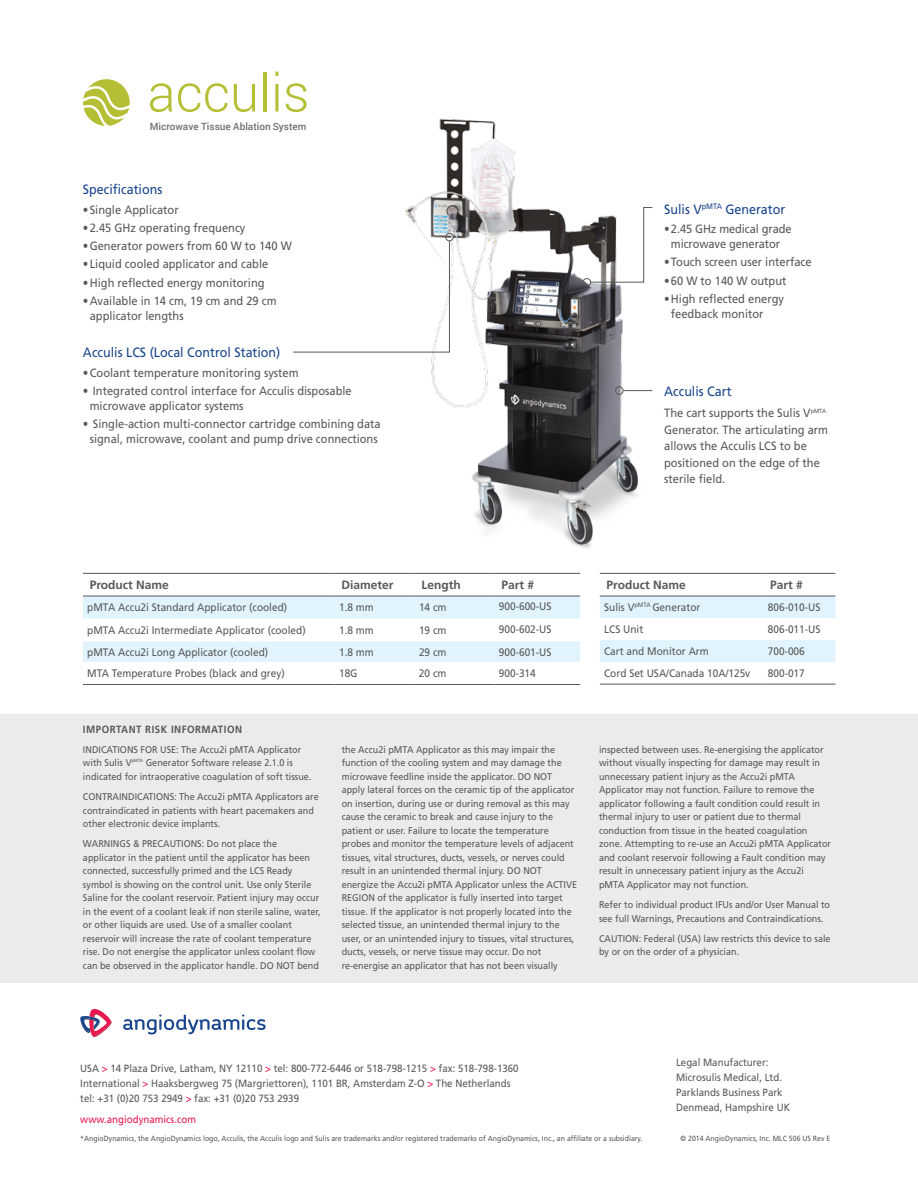
<style>
.page{position:relative;width:918px;height:1188px;background:#fff}
.page>*{position:absolute;margin:0;border:0;box-sizing:border-box;transform-origin:0 0}
.t1{font:300 52.35px "Roboto";color:#b5be35}
.t2{font:13.5px "Frutiger LT Std";color:#1a468d;scale:.93 1}
.t3{font:12px/15px "Frutiger LT Std";color:#58595b;scale:.93 1}
.t4{font:700 12px "Frutiger LT Std";color:#58595b}
.t5{font:10.8px "Frutiger LT Std";color:#58595b;scale:.93 1}
.t6{font:10.5px/15px "Frutiger LT Std";color:#58595b;scale:.93 1}
.t7{font:700 10.5px "Frutiger LT Std";letter-spacing:.05em;color:#58595b;scale:.93 1}
.t8{font:10.5px "Frutiger LT Std";color:#e8194f;scale:.93 1}
.t9{font:500 9.9px "Roboto";color:#6d6e71}
.t10{font:9.75px/13.5px "Frutiger LT Std";color:#58595b;scale:.93 1}
.t11{font:7.5px "Frutiger LT Std";color:#58595b;scale:.93 1}
.t12{font:4.5px "Frutiger LT Std";color:#58595b;scale:.93 1}
.s1{color:#e8194f}
</style>
<div class="page">
<img style="left:368px;top:118px;width:285px;height:431px">
<svg style="left:80px;top:1009px;width:32px;height:28px"></svg>
<svg style="left:123px;top:1015px;width:143px;height:20px"></svg>
<div style="left:0;top:714px;width:918px;height:269px;background:#ebebec"></div>
<svg style="left:83px;top:595px;width:497px;height:1px"></svg>
<div style="left:83px;top:597px;width:497px;height:22px;background:#e1f4fd"></div>
<div style="left:83px;top:641px;width:497px;height:21px;background:#e1f4fd"></div>
<hr style="left:83px;top:573px;width:252px;height:1px;background:#58595b">
<hr style="left:335px;top:573px;width:80px;height:1px;background:#58595b">
<hr style="left:415px;top:573px;width:80px;height:1px;background:#58595b">
<hr style="left:495px;top:573px;width:85px;height:1px;background:#58595b">
<hr style="left:83px;top:596px;width:252px;height:1px;background:#58595b">
<hr style="left:335px;top:596px;width:80px;height:1px;background:#58595b">
<hr style="left:415px;top:596px;width:80px;height:1px;background:#58595b">
<hr style="left:495px;top:596px;width:85px;height:1px;background:#58595b">
<hr style="left:83px;top:684px;width:252px;height:1px;background:#58595b">
<hr style="left:335px;top:684px;width:80px;height:1px;background:#58595b">
<hr style="left:415px;top:684px;width:80px;height:1px;background:#58595b">
<hr style="left:495px;top:684px;width:85px;height:1px;background:#58595b">
<svg style="left:600px;top:597px;width:235px;height:65px"></svg>
<hr style="left:600px;top:684px;width:164px;height:1px;background:#58595b">
<hr style="left:764px;top:684px;width:71px;height:1px;background:#58595b">
<hr style="left:600px;top:573px;width:164px;height:1px;background:#58595b">
<hr style="left:764px;top:573px;width:71px;height:1px;background:#58595b">
<hr style="left:600px;top:596px;width:164px;height:1px;background:#58595b">
<hr style="left:764px;top:596px;width:71px;height:1px;background:#58595b">
<div style="left:446px;top:233px;width:7px;height:8px;border:1px solid #58595b;border-radius:50%"></div>
<svg style="left:293px;top:240px;width:157px;height:112px"></svg>
<div style="left:615px;top:387px;width:8px;height:8px;border:1px solid #58595b;border-radius:50%"></div>
<svg style="left:623px;top:390px;width:29px;height:1px"></svg>
<div style="left:583px;top:278px;width:8px;height:8px;border:1px solid #58595b;border-radius:50%"></div>
<svg style="left:590px;top:207px;width:63px;height:76px"></svg>
<svg style="left:83px;top:79px;width:47px;height:47px"></svg>
<h1 class="t1" style="left:147px;top:57px;width:164px">acculis</h1>
<p class="t9" style="left:150px;top:119px;width:158px">Microwave Tissue Ablation System</p>
<h2 class="t2" style="left:83px;top:182px;width:87px">Specifications</h2>
<p class="t3" style="left:83px;top:202px;width:104px">•Single Applicator</p>
<p class="t3" style="left:83px;top:220px;width:176px">•2.45 GHz operating frequency</p>
<p class="t3" style="left:83px;top:239px;width:226px">•Generator powers from 60 W to 140 W</p>
<p class="t3" style="left:83px;top:257px;width:201px">•Liquid cooled applicator and cable</p>
<p class="t3" style="left:83px;top:275px;width:197px">•High reflected energy monitoring</p>
<p class="t3" style="left:90px;top:293px;width:203px;text-indent:-7px">•Available in 14 cm, 19 cm and 29 cm applicator lengths</p>
<h2 class="t2" style="left:83px;top:345px;width:214px">Acculis LCS (Local Control Station)</h2>
<p class="t3" style="left:83px;top:365px;width:233px">•Coolant temperature monitoring system</p>
<p class="t3" style="left:90px;top:383px;width:283px;text-indent:-7px">• Integrated control interface for Acculis disposable microwave applicator systems</p>
<p class="t3" style="left:83px;top:417px;width:322px;text-align:center">• Single-action multi-connector cartridge combining data signal, microwave, coolant and pump drive connections</p>
<p class="t4" style="left:90px;top:578px;width:81px">Product Name</p>
<p class="t4" style="left:342px;top:578px;width:54px">Diameter</p>
<p class="t4" style="left:421px;top:578px;width:41px">Length</p>
<p class="t4" style="left:501px;top:578px;width:34px">Part #</p>
<p class="t5" style="left:87px;top:601px;width:216px">pMTA Accu2i Standard Applicator (cooled)</p>
<p class="t5" style="left:339px;top:601px;width:39px">1.8 mm</p>
<p class="t5" style="left:419px;top:601px;width:31px">14 cm</p>
<p class="t5" style="left:499px;top:600px;width:58px">900-600-US</p>
<p class="t5" style="left:87px;top:624px;width:236px">pMTA Accu2i Intermediate Applicator (cooled)</p>
<p class="t5" style="left:339px;top:624px;width:39px">1.8 mm</p>
<p class="t5" style="left:419px;top:624px;width:31px">19 cm</p>
<p class="t5" style="left:499px;top:623px;width:58px">900-602-US</p>
<p class="t5" style="left:87px;top:646px;width:196px">pMTA Accu2i Long Applicator (cooled)</p>
<p class="t5" style="left:339px;top:646px;width:39px">1.8 mm</p>
<p class="t5" style="left:419px;top:646px;width:31px">29 cm</p>
<p class="t5" style="left:499px;top:646px;width:58px">900-601-US</p>
<p class="t5" style="left:87px;top:667px;width:214px">MTA Temperature Probes (black and grey)</p>
<p class="t5" style="left:339px;top:667px;width:21px">18G</p>
<p class="t5" style="left:419px;top:667px;width:31px">20 cm</p>
<p class="t5" style="left:499px;top:667px;width:41px">900-314</p>
<p class="t7" style="left:83px;top:723px;width:173px">IMPORTANT RISK INFORMATION</p>
<h2 class="t2" style="left:664px;top:201px;width:132px">Sulis V<sup>pMTA</sup> Generator</h2>
<p class="t3" style="left:664px;top:221px;width:139px;text-align:center">•2.45 GHz medical grade microwave generator</p>
<p class="t3" style="left:664px;top:255px;width:160px">•Touch screen user interface</p>
<p class="t3" style="left:664px;top:273px;width:133px">•60 W to 140 W output</p>
<p class="t3" style="left:671px;top:291px;width:123px;text-indent:-7px">•High reflected energy feedback monitor</p>
<h2 class="t2" style="left:664px;top:384px;width:74px">Acculis Cart</h2>
<p class="t3" style="left:664px;top:405px;width:178px;line-height:16.5px">The cart supports the Sulis V<sup>pMTA<br></sup>Generator. The articulating arm allows the Acculis LCS to be positioned on the edge of the sterile field.</p>
<p class="t4" style="left:607px;top:578px;width:81px">Product Name</p>
<p class="t4" style="left:770px;top:578px;width:34px">Part #</p>
<p class="t5" style="left:604px;top:601px;width:105px">Sulis V<sup>pMTA</sup> Generator</p>
<p class="t5" style="left:768px;top:601px;width:58px">806-010-US</p>
<p class="t5" style="left:604px;top:623px;width:44px">LCS Unit</p>
<p class="t5" style="left:768px;top:623px;width:58px">806-011-US</p>
<p class="t5" style="left:604px;top:645px;width:114px">Cart and Monitor Arm</p>
<p class="t5" style="left:768px;top:645px;width:41px">700-006</p>
<p class="t5" style="left:604px;top:667px;width:159px">Cord Set USA/Canada 10A/125v</p>
<p class="t5" style="left:768px;top:667px;width:41px">800-017</p>
<p class="t10" style="left:83px;top:743px;width:236px">INDICATIONS FOR USE: The Accu2i pMTA Applicator with Sulis V</p>
<p class="t12" style="left:132px;top:758px;width:14px">pMTA</p>
<p class="t10" style="left:83px;top:756px;width:247px;text-indent:63px">Generator Software release 2.1.0 is indicated for intraoperative coagulation of soft tissue.</p>
<p class="t10" style="left:83px;top:790px;width:255px">CONTRAINDICATIONS: The Accu2i pMTA Applicators are contraindicated in patients with heart pacemakers and other electronic device implants.</p>
<p class="t10" style="left:83px;top:837px;width:257px">WARNINGS &amp; PRECAUTIONS: Do not place the applicator in the patient until the applicator has been connected, successfully primed and the LCS Ready symbol is showing on the control unit. Use only Sterile Saline for the coolant reservoir. Patient injury may occur in the event of a coolant leak if non sterile saline, water, or other liquids are used. Use of a smaller coolant reservoir will increase the rate of coolant temperature rise. Do not energise the applicator unless coolant flow can be observed in the applicator handle. DO NOT bend</p>
<p class="t10" style="left:342px;top:743px;width:255px">the Accu2i pMTA Applicator as this may impair the function of the cooling system and may damage the microwave feedline inside the applicator. DO NOT apply lateral forces on the ceramic tip of the applicator on insertion, during use or during removal as this may cause the ceramic to break and cause injury to the patient or user. Failure to locate the temperature probes and monitor the temperature levels of adjacent tissues, vital structures, ducts, vessels, or nerves could result in an unintended thermal injury. DO NOT energize the Accu2i pMTA Applicator unless the ACTIVE REGION of the applicator is fully inserted into target tissue. If the applicator is not properly located into the selected tissue, an unintended thermal injury to the user, or an unintended injury to tissues, vital structures, ducts, vessels, or nerve tissue may occur. Do not re-energise an applicator that has not been visually</p>
<p class="t10" style="left:599px;top:743px;width:251px">inspected between uses. Re-energising the applicator without visually inspecting for damage may result in unnecessary patient injury as the Accu2i pMTA Applicator may not function. Failure to remove the applicator following a fault condition could result in thermal injury to user or patient due to thermal conduction from tissue in the heated coagulation zone. Attempting to re-use an Accu2i pMTA Applicator and coolant reservoir following a Fault condition may result in unnecessary patient injury as the Accu2i pMTA Applicator may not function.</p>
<p class="t10" style="left:599px;top:898px;width:250px">Refer to individual product IFUs and/or User Manual to see full Warnings, Precautions and Contraindications.</p>
<p class="t10" style="left:599px;top:932px;width:250px">CAUTION: Federal (USA) law restricts this device to sale by or on the order of a physician.</p>
<p class="t6" style="left:676px;top:1055px;width:124px">Legal Manufacturer:<br>Microsulis Medical, Ltd.<br>Parklands Business Park<br>Denmead, Hampshire UK</p>
<p class="t6" style="left:80px;top:1061px;width:473px">USA <span class="s1">&gt;</span> 14 Plaza Drive, Latham, NY 12110 <span class="s1">&gt;</span> tel: 800-772-6446 or 518-798-1215 <span class="s1">&gt;</span> fax: 518-798-1360<br>International <span class="s1">&gt;</span> Haaksbergweg 75 (Margriettoren), 1101 BR, Amsterdam Z-O <span class="s1">&gt;</span> The Netherlands tel: +31 (0)20 753 2949 <span class="s1">&gt;</span> fax: +31 (0)20 753 2939</p>
<p class="t8" style="left:80px;top:1114px;width:126px">www.angiodynamics.com</p>
<p class="t11" style="left:80px;top:1134px;width:606px">*AngioDynamics, the AngioDynamics logo, Acculis, the Acculis logo and Sulis are trademarks and/or registered trademarks of AngioDynamics, Inc., an affiliate or a subsidiary.</p>
<p class="t11" style="left:681px;top:1134px;width:162px">© 2014 AngioDynamics, Inc. MLC 506 US Rev E</p>
</div>
